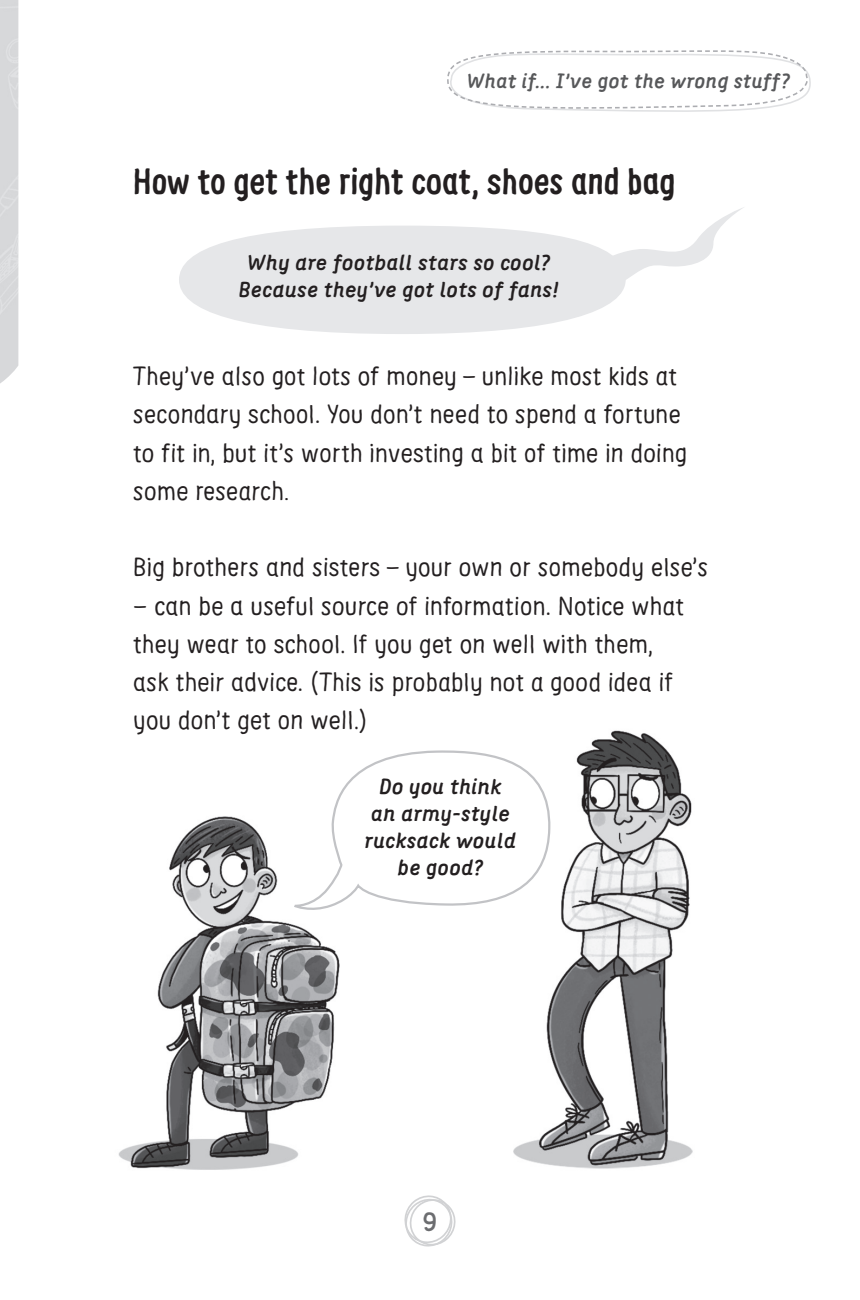
<style>
.page{position:relative;width:860px;height:1300px;background:#fff}
.page>*{position:absolute;margin:0;border:0;box-sizing:border-box;transform-origin:0 0}
.t1{font:700 36px "Supernett Condensed";letter-spacing:.01em;color:#231f20}
.t2{font:700 27px "Supernett";color:#6c6d70}
.t3{font:25.88px/38.2px "Supernett";letter-spacing:.01em;color:#231f20}
.t4{font:italic 700 21.38px/27px "Supernett";letter-spacing:.03em;color:#231f20;text-align:center}
.t5{font:italic 700 20.25px "Supernett";letter-spacing:.03em;color:#57585a}
</style>
<div class="page">
<svg style="left:447px;top:50px;width:364px;height:62px"></svg>
<svg style="left:404px;top:1195px;width:52px;height:52px"></svg>
<svg style="left:600px;top:207px;width:144px;height:89px"></svg>
<div style="left:179px;top:226px;width:446px;height:108px;background:#e6e7e9;border-radius:50%"></div>
<img style="left:118px;top:730px;width:575px;height:440px">
<svg style="left:292px;top:748px;width:258px;height:167px"></svg>
<p class="t5" style="left:466px;top:68px;width:325px">What if... I’ve got the wrong stuff?</p>
<h1 class="t1" style="left:133px;top:159px;width:543px">How to get the right coat, shoes and bag</h1>
<p class="t4" style="left:239px;top:249px;width:321px">Why are football stars so cool?<br>Because they’ve got lots of fans!</p>
<p class="t3" style="left:133px;top:357px;width:555px">They’ve also got lots of money – unlike most kids at secondary school. You don’t need to spend a fortune to fit in, but it’s worth investing a bit of time in doing some research.</p>
<p class="t3" style="left:133px;top:548px;width:576px">Big brothers and sisters – your own or somebody else’s</p>
<p class="t3" style="left:133px;top:586px;width:552px">– can be a useful source of information. Notice what they wear to school. If you get on well with them, ask their advice. (This is probably not a good idea if you don’t get on well.)</p>
<p class="t4" style="left:365px;top:773px;width:153px">Do you think an army-style rucksack would be good?</p>
<p class="t2" style="left:422px;top:1204px;width:16px">9</p>
</div>
